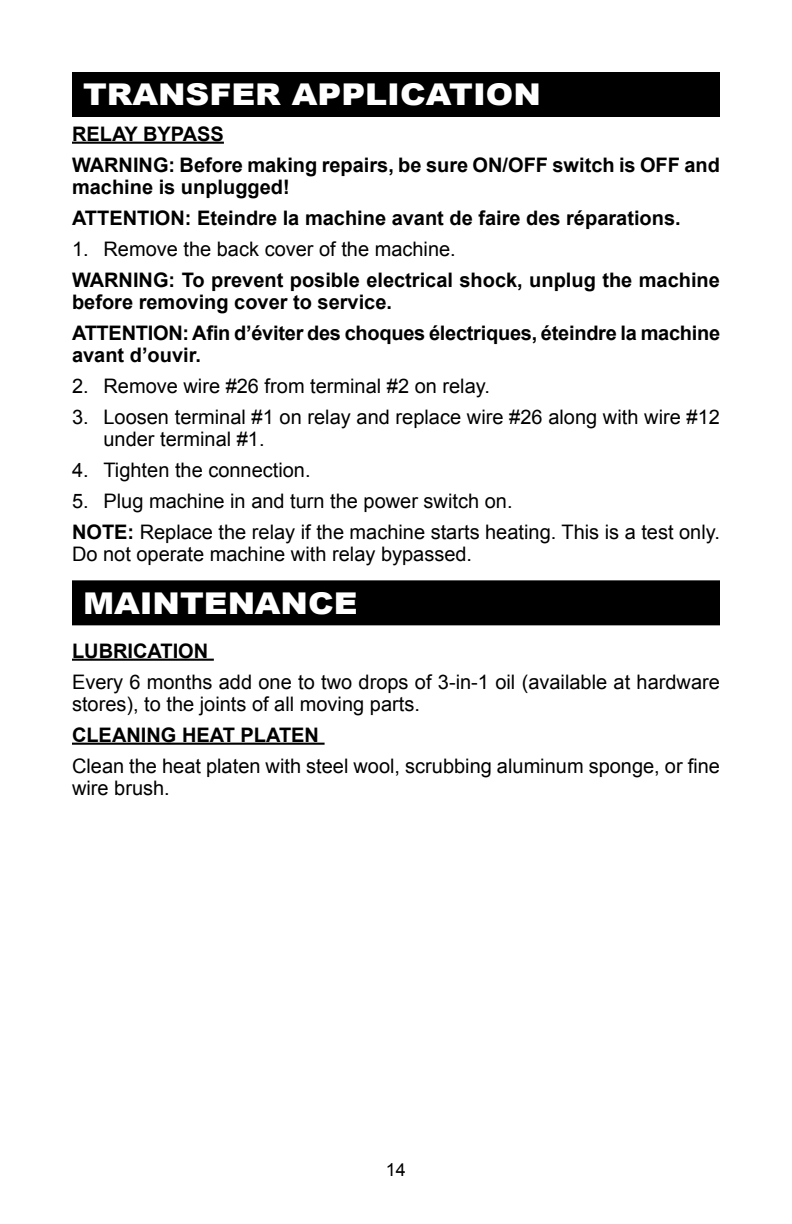
<style>
.page{position:relative;width:792px;height:1224px;background:#fff}
.page>*{position:absolute;margin:0;border:0;box-sizing:border-box;transform-origin:0 0}
.t1{font:900 30px "Arial";color:#fff;scale:1.1 1}
.t2{font:20px/22px "Arial";color:#000}
.t3{font:700 20px/31px "Arial";color:#000}
.t4{font:18px "Arial";color:#000}
.s1{font-weight:700}
</style>
<div class="page">
<div style="left:73px;top:73px;width:646px;height:43px;background:#000"></div>
<div style="left:72px;top:72px;width:648px;height:45px;border:2px solid #000"></div>
<hr style="left:72px;top:142px;width:152px;height:2px;background:#000">
<hr style="left:72px;top:659px;width:142px;height:2px;background:#000">
<hr style="left:72px;top:743px;width:253px;height:2px;background:#000">
<div style="left:73px;top:581px;width:646px;height:43px;background:#000"></div>
<div style="left:72px;top:580px;width:648px;height:45px;border:2px solid #000"></div>
<h1 class="t1" style="left:83px;top:73px;width:418px">TRANSFER APPLICATION</h1>
<p class="t3" style="left:72px;top:119px;width:650px">RELAY BYPASS<br>WARNING: Before making repairs, be sure ON/OFF switch is OFF and</p>
<p class="t3" style="left:72px;top:172px;width:610px">machine is unplugged!<br>ATTENTION: Eteindre la machine avant de faire des réparations.</p>
<p class="t2" style="left:72px;top:238px;width:385px">1. Remove the back cover of the machine.</p>
<p class="t3" style="left:72px;top:269px;width:650px;line-height:22px">WARNING: To prevent posible electrical shock, unplug the machine before removing cover to service.</p>
<p class="t3" style="left:72px;top:322px;width:650px;line-height:22px">ATTENTION: Afin d’éviter des choques électriques, éteindre la machine avant d’ouvir.</p>
<p class="t2" style="left:72px;top:375px;width:419px">2. Remove wire #26 from terminal #2 on relay.</p>
<p class="t2" style="left:104px;top:406px;width:618px;text-indent:-32px">3. Loosen terminal #1 on relay and replace wire #26 along with wire #12 under terminal #1.</p>
<p class="t2" style="left:72px;top:459px;width:240px">4. Tighten the connection.</p>
<p class="t2" style="left:72px;top:485px;width:649px;line-height:31px">5. Plug machine in and turn the power switch on.<br><span class="s1">NOTE:</span> Replace the relay if the machine starts heating. This is a test only.</p>
<p class="t2" style="left:72px;top:543px;width:402px">Do not operate machine with relay bypassed.</p>
<h1 class="t1" style="left:83px;top:581px;width:251px">MAINTENANCE</h1>
<p class="t3" style="left:72px;top:636px;width:138px">LUBRICATION</p>
<p class="t2" style="left:72px;top:671px;width:649px">Every 6 months add one to two drops of 3-in-1 oil (available at hardware stores), to the joints of all moving parts.</p>
<p class="t3" style="left:72px;top:720px;width:249px">CLEANING HEAT PLATEN</p>
<p class="t2" style="left:72px;top:755px;width:649px">Clean the heat platen with steel wool, scrubbing aluminum sponge, or fine wire brush.</p>
<p class="t4" style="left:386px;top:1158px;width:22px">14</p>
</div>
